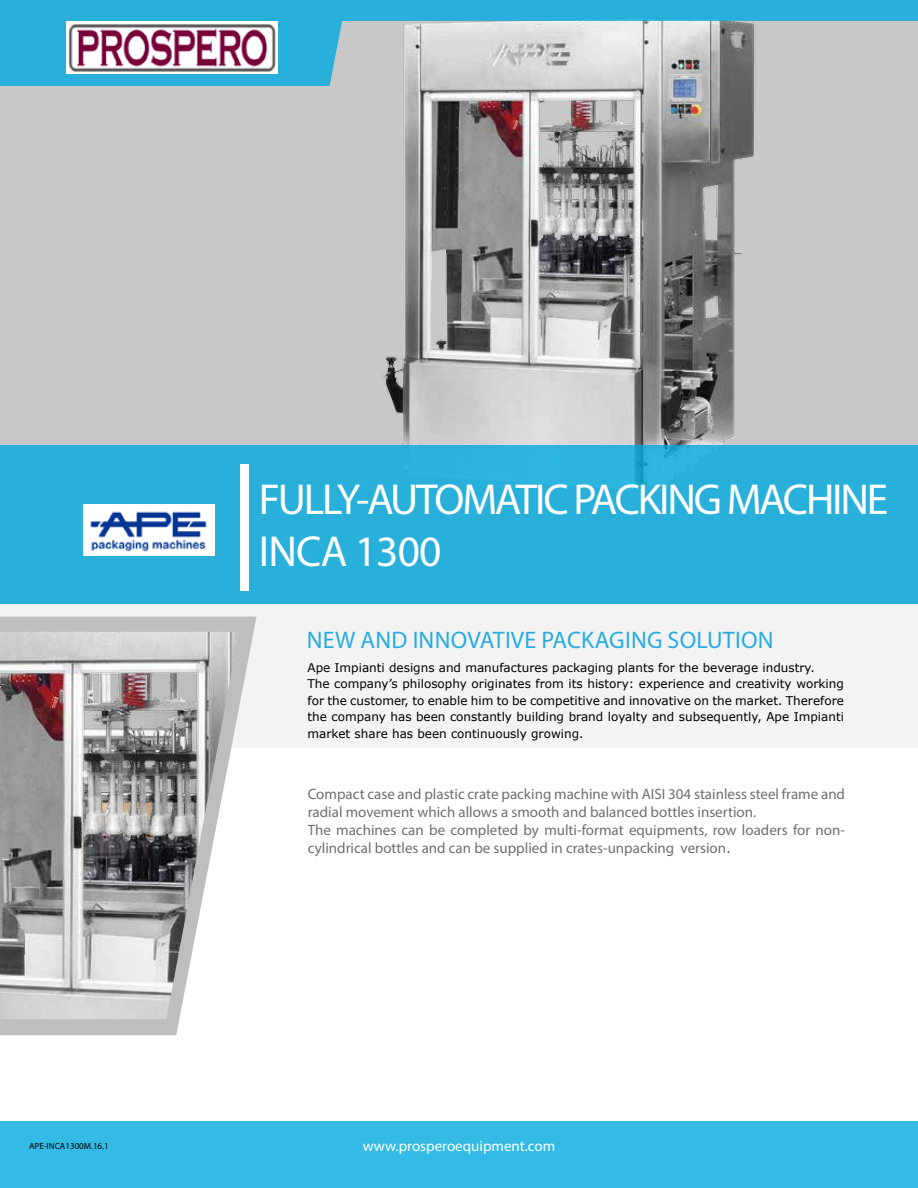
<style>
.page{position:relative;width:918px;height:1188px;background:#fff}
.page>*{position:absolute;margin:0;border:0;box-sizing:border-box;transform-origin:0 0}
.t1{font:43.5px/52.2px "Myriad Pro";letter-spacing:-.05em;color:#fff}
.t2{font:24px "Myriad Pro";letter-spacing:.01em;color:#29abe2}
.t3{font:15px/18px "Myriad Pro";color:#706f6f}
.t4{font:15px "Myriad Pro";color:#fff}
.t5{font:12px/16.5px "Verdana";color:#000}
.t6{font:9px "Myriad Pro";color:#000}
.s1{font-family:"Verdana";font-size:13.5px;color:#575756}
</style>
<div class="page">
<div style="left:0;top:0;width:918px;height:605px;background:#c8c8c8"></div>
<img style="left:382px;top:86px;width:372px;height:359px">
<div style="left:0;top:445px;width:918px;height:160px;background:#28b0da"></div>
<img style="left:240px;top:464px;width:8px;height:127px">
<div style="left:0;top:604px;width:918px;height:144px;background:#f3f3f3"></div>
<svg style="left:0;top:617px;width:257px;height:418px"></svg>
<img style="left:83px;top:504px;width:132px;height:51px">
<div style="left:0;top:1121px;width:918px;height:67px;background:#33bbe5"></div>
<svg style="left:0;top:0;width:918px;height:86px"></svg>
<img style="left:66px;top:21px;width:212px;height:52px">
<img style="left:0;top:632px;width:239px;height:387px">
<h1 class="t1" style="left:259px;top:472px;width:631px">FULLY-AUTOMATIC PACKING MACHINE<br>INCA 1300</h1>
<h2 class="t2" style="left:307px;top:625px;width:468px">NEW AND INNOVATIVE PACKAGING SOLUTION</h2>
<p class="t5" style="left:308px;top:659px;width:538px">Ape Impianti designs and manufactures packaging plants for the beverage industry.<br>The company’s philosophy originates from its history: experience and creativity working for the customer, to enable him to be competitive and innovative on the market. Therefore the company has been constantly building brand loyalty and subsequently, Ape Impianti market share has been continuously growing.</p>
<p class="t3" style="left:308px;top:785px;width:539px">Compact case and plastic crate packing machine with AISI 304 stainless steel frame and radial movement which allows a smooth and balanced bottles insertion.<br>The machines can be completed by multi-format equipments, row loaders for non&shy;cylindrical bottles and can be supplied in crates-unpacking version<span class="s1">.</span></p>
<p class="t6" style="left:29px;top:1140px;width:81px">APE-INCA1300M.16.1</p>
<p class="t4" style="left:363px;top:1137px;width:194px">www.prosperoequipment.com</p>
</div>
